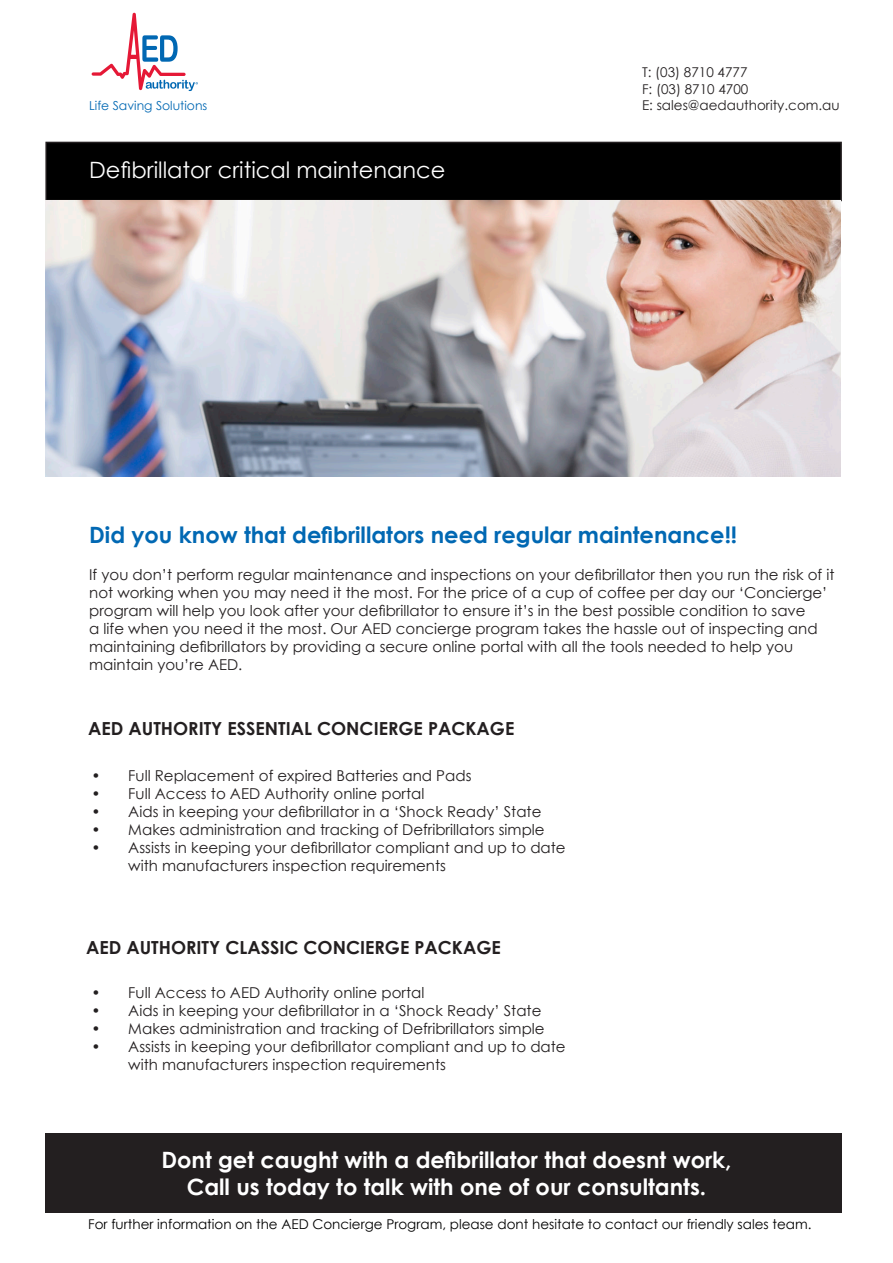
<style>
.page{position:relative;width:893px;height:1263px;background:#fff}
.page>*{position:absolute;margin:0;border:0;box-sizing:border-box;transform-origin:0 0}
.t1{font:700 22.5px/27px "Century Gothic";color:#fff;text-align:center}
.t2{font:700 22.5px "Century Gothic";color:#0168b3}
.t3{font:22.5px "Century Gothic";color:#fff}
.t4{font:700 18px "Century Gothic";color:#231f20}
.t5{font:15px/18px "Century Gothic";color:#231f20}
.t6{font:13.5px "Century Gothic";color:#000}
.t7{font:13.5px/16.2px "Century Gothic";color:#231f20}
.t8{font:12.3px "Century Gothic";color:#0168b3}
</style>
<div class="page">
<svg style="left:92px;top:13px;width:106px;height:78px"></svg>
<div style="left:45px;top:1133px;width:797px;height:79px;background:#231f20"></div>
<div style="left:46px;top:142px;width:795px;height:58px;background:#000"></div>
<div style="left:45px;top:142px;width:797px;height:59px;border:2px solid #231f20"></div>
<img style="left:46px;top:201px;width:795px;height:275px">
<p class="t8" style="left:89px;top:97px;width:120px">Life Saving Solutions</p>
<p class="t3" style="left:89px;top:154px;width:358px">Defibrillator critical maintenance</p>
<p class="t7" style="left:642px;top:64px;width:199px">T: (03) 8710 4777<br>F: (03) 8710 4700<br>E: sales@aedauthority.com.au</p>
<p class="t2" style="left:89px;top:517px;width:649px">Did you know that defibrillators need regular maintenance!!</p>
<p class="t5" style="left:89px;top:566px;width:747px">If you don’t perform regular maintenance and inspections on your defibrillator then you run the risk of it not working when you may need it the most. For the price of a cup of coffee per day our ‘Concierge’ program will help you look after your defibrillator to ensure it’s in the best possible condition to save<br>a life when you need it the most. Our AED concierge program takes the hassle out of inspecting and maintaining defibrillators by providing a secure online portal with all the tools needed to help you maintain you’re AED.</p>
<p class="t4" style="left:88px;top:714px;width:428px">AED AUTHORITY ESSENTIAL CONCIERGE PACKAGE</p>
<p class="t5" style="left:91px;top:766px;width:382px">• Full Replacement of expired Batteries and Pads</p>
<p class="t5" style="left:91px;top:784px;width:335px">• Full Access to AED Authority online portal</p>
<p class="t5" style="left:91px;top:802px;width:452px">• Aids in keeping your defibrillator in a ‘Shock Ready’ State</p>
<p class="t5" style="left:91px;top:820px;width:455px">• Makes administration and tracking of Defribrillators simple</p>
<p class="t5" style="left:128px;top:838px;width:439px;text-indent:-37px">• Assists in keeping your defibrillator compliant and up to date with manufacturers inspection requirements</p>
<p class="t4" style="left:86px;top:934px;width:416px">AED AUTHORITY CLASSIC CONCIERGE PACKAGE</p>
<p class="t5" style="left:91px;top:983px;width:335px">• Full Access to AED Authority online portal</p>
<p class="t5" style="left:91px;top:1001px;width:452px">• Aids in keeping your defibrillator in a ‘Shock Ready’ State</p>
<p class="t5" style="left:91px;top:1019px;width:455px">• Makes administration and tracking of Defribrillators simple</p>
<p class="t5" style="left:128px;top:1037px;width:439px;text-indent:-37px">• Assists in keeping your defibrillator compliant and up to date with manufacturers inspection requirements</p>
<p class="t1" style="left:161px;top:1145px;width:572px">Dont get caught with a defibrillator that doesnt work,<br>Call us today to talk with one of our consultants.</p>
<p class="t6" style="left:88px;top:1214px;width:725px">For further information on the AED Concierge Program, please dont hesitate to contact our friendly sales team.</p>
</div>
